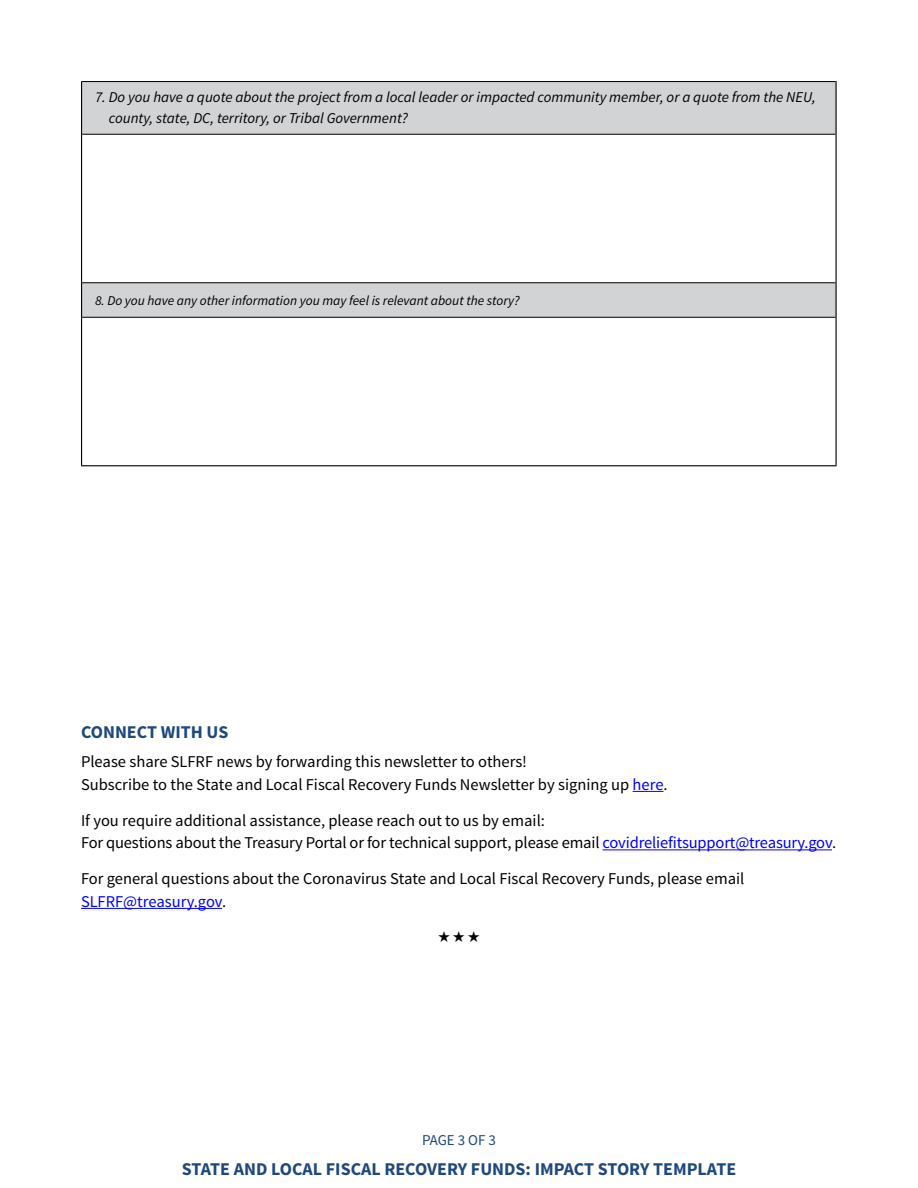
<style>
.page{position:relative;width:918px;height:1188px;background:#fff}
.page>*{position:absolute;margin:0;border:0;box-sizing:border-box;transform-origin:0 0}
.H3_new{font:700 18px "Source Sans Pro";color:#1f497d}
.Body{font:16.5px/22.5px "Source Sans Pro";color:#000}
.table_entry_data{font:italic 15px/21px "Source Sans Pro";color:#000}
.H3_new-2{font:15px "Source Sans Pro";letter-spacing:-.005em;color:#1f497d}
.table_entry_data-2{font:italic 13.5px "Source Sans Pro";color:#000}
.s1{color:#00f}
</style>
<div class="page">
<hr style="left:633px;top:791px;width:31px;height:1px;background:#00f">
<hr style="left:603px;top:849px;width:229px;height:1px;background:#00f">
<hr style="left:81px;top:908px;width:141px;height:1px;background:#00f">
<svg style="left:82px;top:82px;width:754px;height:235px"></svg>
<hr style="left:81px;top:28px;width:1px;height:54px;background:#000">
<hr style="left:836px;top:28px;width:1px;height:54px;background:#000">
<hr style="left:81px;top:82px;width:1px;height:52px;background:#000">
<hr style="left:836px;top:82px;width:1px;height:52px;background:#000">
<hr style="left:81px;top:134px;width:1px;height:149px;background:#000">
<hr style="left:836px;top:134px;width:1px;height:149px;background:#000">
<hr style="left:81px;top:283px;width:1px;height:34px;background:#000">
<hr style="left:836px;top:283px;width:1px;height:34px;background:#000">
<hr style="left:81px;top:317px;width:1px;height:148px;background:#000">
<hr style="left:836px;top:317px;width:1px;height:148px;background:#000">
<hr style="left:81px;top:465px;width:756px;height:1px;background:#000">
<hr style="left:82px;top:81px;width:754px;height:1px;background:#000">
<hr style="left:82px;top:134px;width:754px;height:1px;background:#000">
<hr style="left:82px;top:282px;width:754px;height:1px;background:#000">
<hr style="left:82px;top:317px;width:754px;height:1px;background:#000">
<div style="left:52px;top:5px;width:812px;height:76px;background:#fff"></div>
<p class="table_entry_data" style="left:109px;top:87px;width:709px;text-indent:-14px">7. Do you have a quote about the project from a local leader or impacted community member, or a quote from the NEU, county, state, DC, territory, or Tribal Government?</p>
<p class="table_entry_data-2" style="left:95px;top:292px;width:426px">8. Do you have any other information you may feel is relevant about the story?</p>
<p class="H3_new" style="left:81px;top:720px;width:149px">CONNECT WITH US</p>
<p class="Body" style="left:81px;top:751px;width:588px">Please share SLFRF news by forwarding this newsletter to others!<br>Subscribe to the State and Local Fiscal Recovery Funds Newsletter by signing up <span class="s1">here</span>.</p>
<p class="Body" style="left:81px;top:809px;width:757px">If you require additional assistance, please reach out to us by email:<br>For questions about the Treasury Portal or for technical support, please email <span class="s1">covidreliefitsupport@treasury.gov</span>.</p>
<p class="Body" style="left:81px;top:868px;width:665px">For general questions about the Coronavirus State and Local Fiscal Recovery Funds, please email<br><span class="s1">SLFRF@treasury.gov</span>.</p>
<p class="H3_new-2" style="left:422px;top:1131px;width:75px">PAGE 3 OF 3</p>
<p class="H3_new" style="left:182px;top:1157px;width:556px">STATE AND LOCAL FISCAL RECOVERY FUNDS: IMPACT STORY TEMPLATE</p>
</div>
